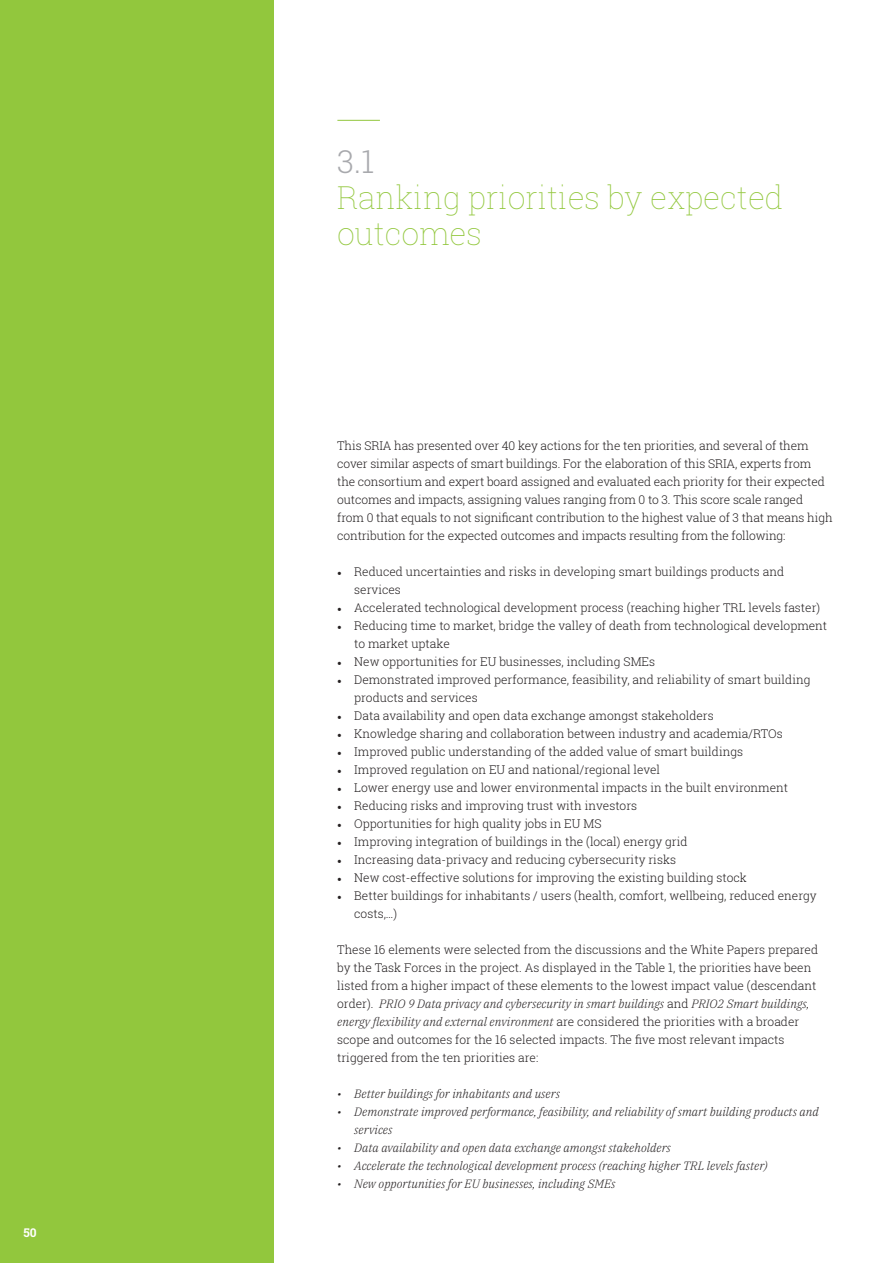
<style>
.page{position:relative;width:893px;height:1263px;background:#fff}
.page>*{position:absolute;margin:0;border:0;box-sizing:border-box;transform-origin:0 0}
.t1{font:100 31.5px/36px "Roboto Slab";color:#92c73d}
.t2{font:300 31.5px "Roboto Slab";color:#a8a9ad}
.t3{font:300 12px/18px "Roboto Slab";color:#231f20}
.t4{font:italic 300 12px/18px "IBM Plex Serif";color:#231f20}
.t5{font:700 12px "Roboto Slab";color:#fff}
.s1{font-family:"Minion Pro";font-weight:400}
.s2{font-family:"Roboto Slab";font-style:normal}
</style>
<div class="page">
<hr style="left:337px;top:120px;width:43px;height:1px;background:#92c73d">
<div style="left:0;top:0;width:274px;height:1263px;background:#92c73d"></div>
<p class="t5" style="left:24px;top:1227px;width:15px">50</p>
<h1 class="t2" style="left:337px;top:149px;width:38px">3.1</h1>
<h1 class="t1" style="left:337px;top:182px;width:448px">Ranking priorities by expected outcomes</h1>
<p class="t3" style="left:337px;top:436px;width:497px">This SRIA has presented over 40 key actions for the ten priorities, and several of them cover similar aspects of smart buildings. For the elaboration of this SRIA, experts from<br>the consortium and expert board assigned and evaluated each priority for their expected outcomes and impacts, assigning values ranging from 0 to 3. This score scale ranged from 0 that equals to not significant contribution to the highest value of 3 that means high contribution for the expected outcomes and impacts resulting from the following:</p>
<p class="t3" style="left:354px;top:562px;width:431px;text-indent:-17px"><span class="s1">•</span> Reduced uncertainties and risks in developing smart buildings products and services</p>
<p class="t3" style="left:337px;top:598px;width:484px"><span class="s1">•</span> Accelerated technological development process (reaching higher TRL levels faster)</p>
<p class="t3" style="left:354px;top:616px;width:474px;text-indent:-17px"><span class="s1">•</span> Reducing time to market, bridge the valley of death from technological development to market uptake</p>
<p class="t3" style="left:337px;top:652px;width:319px"><span class="s1">•</span> New opportunities for EU businesses, including SMEs</p>
<p class="t3" style="left:354px;top:670px;width:458px;text-indent:-17px"><span class="s1">•</span> Demonstrated improved performance, feasibility, and reliability of smart building products and services</p>
<p class="t3" style="left:337px;top:706px;width:378px"><span class="s1">•</span> Data availability and open data exchange amongst stakeholders</p>
<p class="t3" style="left:337px;top:724px;width:447px"><span class="s1">•</span> Knowledge sharing and collaboration between industry and academia/RTOs</p>
<p class="t3" style="left:337px;top:742px;width:407px"><span class="s1">•</span> Improved public understanding of the added value of smart buildings</p>
<p class="t3" style="left:337px;top:762px;width:324px"><span class="s1">•</span> Improved regulation on EU and national/regional level</p>
<p class="t3" style="left:337px;top:778px;width:452px"><span class="s1">•</span> Lower energy use and lower environmental impacts in the built environment</p>
<p class="t3" style="left:337px;top:796px;width:301px"><span class="s1">•</span> Reducing risks and improving trust with investors</p>
<p class="t3" style="left:337px;top:814px;width:266px"><span class="s1">•</span> Opportunities for high quality jobs in EU MS</p>
<p class="t3" style="left:337px;top:832px;width:352px"><span class="s1">•</span> Improving integration of buildings in the (local) energy grid</p>
<p class="t3" style="left:337px;top:850px;width:340px"><span class="s1">•</span> Increasing data-privacy and reducing cybersecurity risks</p>
<p class="t3" style="left:337px;top:868px;width:411px"><span class="s1">•</span> New cost-effective solutions for improving the existing building stock</p>
<p class="t3" style="left:354px;top:886px;width:464px;text-indent:-17px"><span class="s1">•</span> Better buildings for inhabitants / users (health, comfort, wellbeing, reduced energy costs,…)</p>
<p class="t3" style="left:337px;top:940px;width:482px">These 16 elements were selected from the discussions and the White Papers prepared by the Task Forces in the project. As displayed in the Table 1, the priorities have been listed from a higher impact of these elements to the lowest impact value (descendant</p>
<p class="t4" style="left:337px;top:996px;width:474px"><span class="s2">order).</span> PRIO 9 Data privacy and cybersecurity in smart buildings <span class="s2">and</span> PRIO2 Smart buildings, energy flexibility and external environment <span class="s2">are considered the priorities with a broader</span></p>
<p class="t3" style="left:337px;top:1030px;width:449px">scope and outcomes for the 16 selected impacts. The five most relevant impacts triggered from the ten priorities are:</p>
<p class="t4" style="left:337px;top:1086px;width:224px">• Better buildings for inhabitants and users</p>
<p class="t4" style="left:354px;top:1104px;width:466px;text-indent:-17px">• Demonstrate improved performance, feasibility, and reliability of smart building products and services</p>
<p class="t4" style="left:337px;top:1140px;width:335px">• Data availability and open data exchange amongst stakeholders</p>
<p class="t4" style="left:337px;top:1158px;width:432px">• Accelerate the technological development process (reaching higher TRL levels faster)</p>
<p class="t4" style="left:337px;top:1176px;width:280px">• New opportunities for EU businesses, including SMEs</p>
</div>
